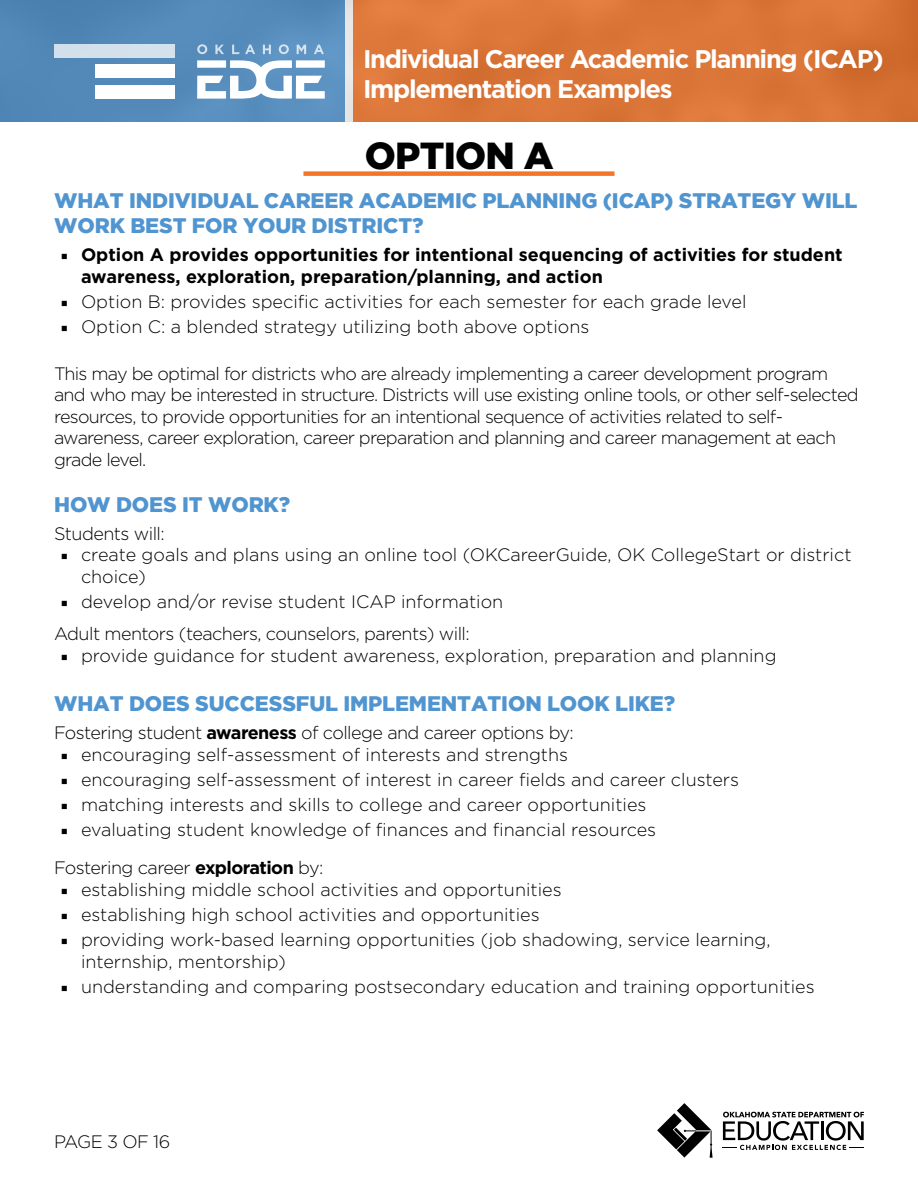
<style>
.page{position:relative;width:918px;height:1188px;background:#fff}
.page>*{position:absolute;margin:0;border:0;box-sizing:border-box;transform-origin:0 0}
.Main_Header{font:900 37.5px "Gotham";letter-spacing:-.02em;color:#000}
.t1{font:700 25.5px/30px "Gotham";letter-spacing:-.05em;color:#fff}
.Header_1{font:900 21px/25.2px "Gotham";letter-spacing:-.005em;color:#5195d0}
.Paragraph{font:300 18px/21.6px "Gotham";color:#000}
.Paragraph-2{font:300 18px/21.6px "Gotham";letter-spacing:-.04em;color:#000}
.t2{font:700 18px/21.6px "Gotham";color:#000}
.Paragraph-3{font:300 18px "Gotham";letter-spacing:-.03em;color:#000}
.Paragraph_Style_2{font:300 18px "Gotham";letter-spacing:-.03em;color:#000}
.s1{font-family:"Minion Pro";font-weight:400}
.s2{font-weight:700}
</style>
<div class="page">
<div style="left:353px;top:0;width:565px;height:121px;background:#db7538"></div>
<div style="left:0;top:0;width:346px;height:122px;background:#538ab9"></div>
<div style="left:346px;top:0;width:7px;height:121px;background:#e8e8e8"></div>
<div style="left:55px;top:44px;width:120px;height:13px;background:#d4e1ed"></div>
<div style="left:96px;top:65px;width:79px;height:13px;background:#fff"></div>
<div style="left:96px;top:86px;width:79px;height:13px;background:#fff"></div>
<svg style="left:197px;top:60px;width:128px;height:39px"></svg>
<svg style="left:197px;top:44px;width:127px;height:10px"></svg>
<svg style="left:723px;top:1112px;width:141px;height:38px"></svg>
<svg style="left:657px;top:1103px;width:56px;height:55px"></svg>
<div style="left:303px;top:171px;width:312px;height:5px;background:#f47529"></div>
<h2 class="t1" style="left:363px;top:43px;width:522px">Individual Career Academic Planning (ICAP)<br>Implementation Examples</h2>
<p class="Main_Header" style="left:365px;top:134px;width:190px">OPTION A</p>
<p class="Header_1" style="left:54px;top:187px;width:805px">WHAT INDIVIDUAL CAREER ACADEMIC PLANNING (ICAP) STRATEGY WILL<br>WORK BEST FOR YOUR DISTRICT?</p>
<p class="t2" style="left:81px;top:243px;width:763px;text-indent:-20px"><span class="s1">■</span> Option A provides opportunities for intentional sequencing of activities for student awareness, exploration, preparation/planning, and action</p>
<p class="Paragraph" style="left:61px;top:290px;width:687px"><span class="s1">■</span> Option B: provides specific activities for each semester for each grade level</p>
<p class="Paragraph" style="left:61px;top:315px;width:530px"><span class="s1">■</span> Option C: a blended strategy utilizing both above options</p>
<p class="Paragraph-2" style="left:54px;top:362px;width:806px">This may be optimal for districts who are already implementing a career development program and who may be interested in structure. Districts will use existing online tools, or other self-selected resources, to provide opportunities for an intentional sequence of activities related to self&shy;awareness, career exploration, career preparation and planning and career management at each grade level.</p>
<p class="Header_1" style="left:54px;top:491px;width:237px">HOW DOES IT WORK?</p>
<p class="Paragraph-3" style="left:54px;top:522px;width:112px">Students will:</p>
<p class="Paragraph" style="left:81px;top:544px;width:772px;text-indent:-20px"><span class="s1">■</span> create goals and plans using an online tool (OKCareerGuide, OK CollegeStart or district choice)</p>
<p class="Paragraph" style="left:61px;top:591px;width:444px"><span class="s1">■</span> develop and/or revise student ICAP information</p>
<p class="Paragraph-3" style="left:54px;top:622px;width:417px">Adult mentors (teachers, counselors, parents) will:</p>
<p class="Paragraph" style="left:61px;top:644px;width:717px"><span class="s1">■</span> provide guidance for student awareness, exploration, preparation and planning</p>
<p class="Header_1" style="left:54px;top:690px;width:622px">WHAT DOES SUCCESSFUL IMPLEMENTATION LOOK LIKE?</p>
<p class="Paragraph-3" style="left:54px;top:721px;width:521px">Fostering student <span class="s2">awareness</span> of college and career options by:</p>
<p class="Paragraph" style="left:61px;top:743px;width:509px"><span class="s1">■</span> encouraging self-assessment of interests and strengths</p>
<p class="Paragraph" style="left:61px;top:768px;width:680px"><span class="s1">■</span> encouraging self-assessment of interest in career fields and career clusters</p>
<p class="Paragraph" style="left:61px;top:793px;width:587px"><span class="s1">■</span> matching interests and skills to college and career opportunities</p>
<p class="Paragraph" style="left:61px;top:818px;width:597px"><span class="s1">■</span> evaluating student knowledge of finances and financial resources</p>
<p class="Paragraph_Style_2" style="left:54px;top:857px;width:271px">Fostering career <span class="s2">exploration</span> by:</p>
<p class="Paragraph" style="left:61px;top:878px;width:502px"><span class="s1">■</span> establishing middle school activities and opportunities</p>
<p class="Paragraph" style="left:61px;top:904px;width:481px"><span class="s1">■</span> establishing high school activities and opportunities</p>
<p class="Paragraph" style="left:81px;top:929px;width:691px;text-indent:-20px"><span class="s1">■</span> providing work-based learning opportunities (job shadowing, service learning, internship, mentorship)</p>
<p class="Paragraph" style="left:61px;top:975px;width:755px"><span class="s1">■</span> understanding and comparing postsecondary education and training opportunities</p>
<p class="Paragraph" style="left:54px;top:1131px;width:118px">PAGE 3 OF 16</p>
</div>
